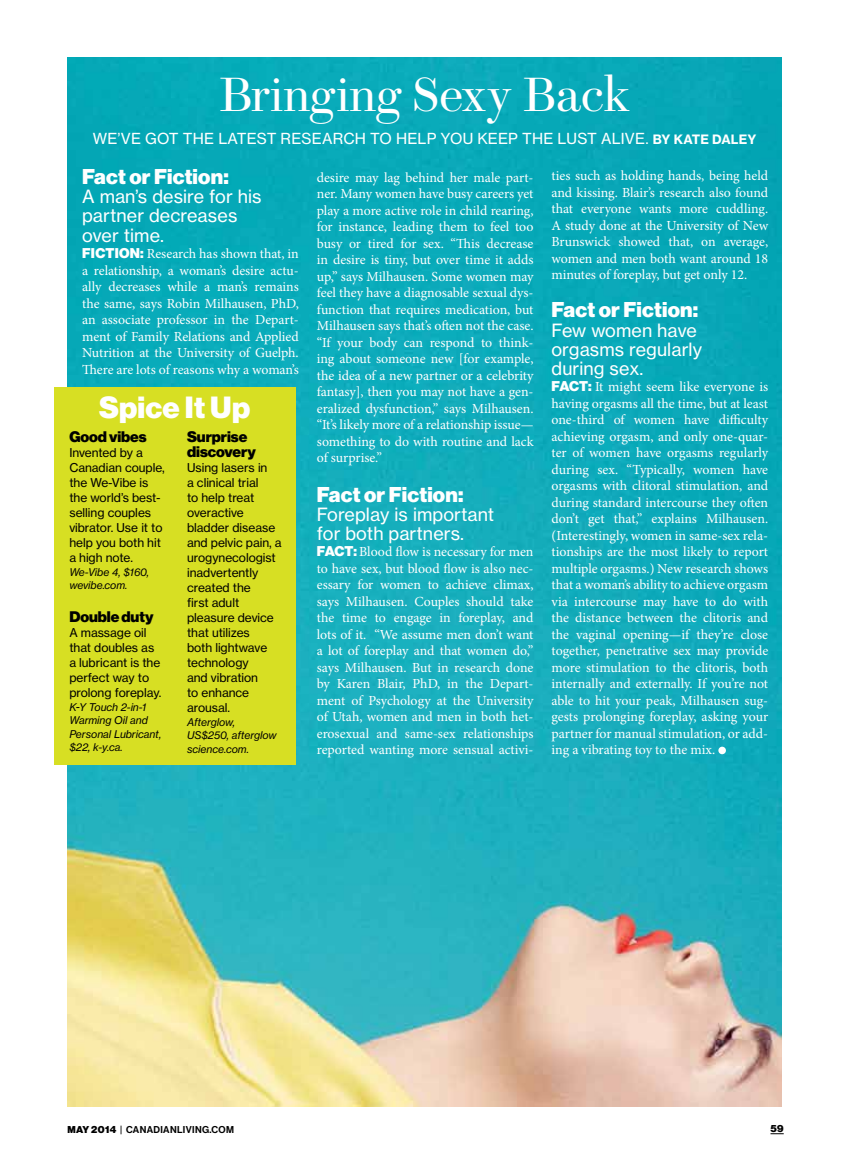
<style>
.page{position:relative;width:851px;height:1161px;background:#fff}
.page>*{position:absolute;margin:0;border:0;box-sizing:border-box;transform-origin:0 0}
.t1{font:48px "Brunel Deck";letter-spacing:-.005em;color:#fff}
.t2{font:900 30px "Haas Grot Disp 95";letter-spacing:.01em;color:#fff}
.t3{font:900 21px "Haas Grot Disp 95";letter-spacing:.01em;color:#fff}
.t4{font:18px/19px "Haas Grot Text 55 Roman";color:#fff}
.t5{font:15px "Haas Grot Text 55 Roman";letter-spacing:.015em;color:#fff}
.t6{font:900 15px/15px "Haas Grot Disp 95";letter-spacing:-.005em;color:#000}
.t7{font:13.8px/16.5px "Minion Pro";letter-spacing:-.005em;color:#fff;text-align:justify}
.t8{font:900 13.8px "Haas Grot Disp 95";color:#fff}
.t9{font:12px/15px "Haas Grot Text 55 Roman";color:#000}
.t10{font:italic 10.5px/13.5px "Haas Grot Text 56";letter-spacing:-.005em;color:#000}
.t11{font:500 9.75px "Haas Grot Disp 65";letter-spacing:.035em;color:#000}
.t12{font:900 9.75px "Haas Grot Disp 95";color:#000}
.s1{font-family:"Haas Grot Text 75";font-weight:700;font-size:12.75px}
.s2{font-family:"Haas Grot Disp 95";font-weight:900}
</style>
<div class="page">
<img style="left:68px;top:57px;width:713px;height:1050px">
<svg style="left:770px;top:1133px;width:13px;height:1px"></svg>
<div style="left:718px;top:747px;width:8px;height:7px;background:#fff;border-radius:50%"></div>
<div style="left:54px;top:387px;width:241px;height:377px;background:#d7df23"></div>
<h1 class="t1" style="left:219px;top:68px;width:411px">Bringing Sexy Back</h1>
<p class="t5" style="left:93px;top:129px;width:665px">We’ve got the latest research to help you keep the lust alive. <span class="s1">BY KATE DALEY</span></p>
<h3 class="t3" style="left:82px;top:164px;width:148px">Fact or Fiction:</h3>
<h3 class="t4" style="left:82px;top:187px;width:181px">A man’s desire for his partner decreases over time.</h3>
<p class="t8" style="left:82px;top:245px;width:18px">Fictio</p>
<p class="t7" style="left:551px;top:168px;width:218px">ties such as holding hands, being held and kissing. Blair’s research also found that everyone wants more cuddling.<br>A study done at the University of New Brunswick showed that, on average, women and men both want around 18 minutes of foreplay, but get only 12.</p>
<h3 class="t3" style="left:551px;top:298px;width:148px">Fact or Fiction:</h3>
<h3 class="t4" style="left:551px;top:320px;width:152px">Few women have orgasms regularly during sex.</h3>
<p class="t7" style="left:551px;top:379px;width:218px"><span class="s2">Fact:</span> It might seem like everyone is having orgasms all the time, but at least one-third of women have difficulty achieving orgasm, and only one-quar&shy;ter of women have orgasms regularly during sex. “Typically, women have orgasms with clitoral stimulation, and during standard intercourse they often don’t get that,” explains Milhausen. (Interestingly, women in same-sex rela&shy;tionships are the most likely to report multiple orgasms.) New research shows that a woman’s ability to achieve orgasm via intercourse may have to do with the distance between the clitoris and the vaginal opening—if they’re close together, penetrative sex may provide more stimulation to the clitoris, both internally and externally. If you’re not able to hit your peak, Milhausen sug&shy;gests prolonging foreplay, asking your partner for manual stimulation, or add&shy;ing a vibrating toy to the mix.</p>
<p class="t7" style="left:317px;top:169px;width:218px">desire may lag behind her male part&shy;ner. Many women have busy careers yet play a more active role in child rearing, for instance, leading them to feel too busy or tired for sex. “This decrease in desire is tiny, but over time it adds up,” says Milhausen. Some women may feel they have a diagnosable sexual dys&shy;function that requires medication, but Milhausen says that’s often not the case. “If your body can respond to think&shy;ing about someone new [for example, the idea of a new partner or a celebrity fantasy], then you may not have a gen&shy;eralized dysfunction,” says Milhausen. “It’s likely more of a relationship issue— something to do with routine and lack of surprise.”</p>
<h3 class="t3" style="left:317px;top:482px;width:148px">Fact or Fiction:</h3>
<h3 class="t4" style="left:317px;top:505px;width:179px">Foreplay is important for both partners.</h3>
<p class="t7" style="left:317px;top:544px;width:218px"><span class="s2">Fact:</span> Blood flow is necessary for men to have sex, but blood flow is also nec&shy;essary for women to achieve climax, says Milhausen. Couples should take the time to engage in foreplay, and lots of it. “We assume men don’t want a lot of foreplay and that women do,” says Milhausen. But in research done by Karen Blair, PhD, in the Depart&shy;ment of Psychology at the University of Utah, women and men in both het&shy;erosexual and same-sex relationships reported wanting more sensual activi-</p>
<p class="t7" style="left:82px;top:246px;width:218px;text-indent:48px"><span class="s2">n:</span> Research has shown that, in a relationship, a woman’s desire actu&shy;ally decreases while a man’s remains the same, says Robin Milhausen, PhD, an associate professor in the Depart&shy;ment of Family Relations and Applied Nutrition at the University of Guelph.<br>There are lots of reasons why a woman’s</p>
<h2 class="t2" style="left:99px;top:390px;width:153px">Spice It Up</h2>
<p class="t6" style="left:69px;top:430px;width:79px">Good vibes</p>
<p class="t9" style="left:69px;top:445px;width:97px">I nvented by a<br>Canadian couple, the We-Vibe is the world’s best&shy;selling couples vibrator. Use it to help you both hit a high note.</p>
<p class="t10" style="left:69px;top:565px;width:81px">We-Vibe 4, $160, wevibe.com.</p>
<p class="t6" style="left:69px;top:610px;width:86px">Double duty</p>
<p class="t9" style="left:69px;top:625px;width:94px">A massage oil that doubles as a lubricant is the perfect way to prolong foreplay.</p>
<p class="t10" style="left:69px;top:700px;width:93px">K-Y Touch 2-in-1<br>Warming Oil and<br>Personal Lubricant, $22, k-y.ca.</p>
<p class="t6" style="left:187px;top:430px;width:71px">Surprise discovery</p>
<p class="t9" style="left:187px;top:460px;width:96px">Using lasers in<br>a clinical trial<br>to help treat overactive bladder disease and pelvic pain, a urogynecologist inadvertently created the<br>first adult pleasure device that utilizes<br>both lightwave technology<br>and vibration<br>to enhance arousal.</p>
<p class="t10" style="left:187px;top:715px;width:91px">Afterglow,<br>US$250, afterglow science.com.</p>
<p class="t11" style="left:67px;top:1124px;width:168px"><span class="s2">may 2014</span> | CANADIANLIVING.COM</p>
<p class="t12" style="left:770px;top:1123px;width:15px">59</p>
</div>
